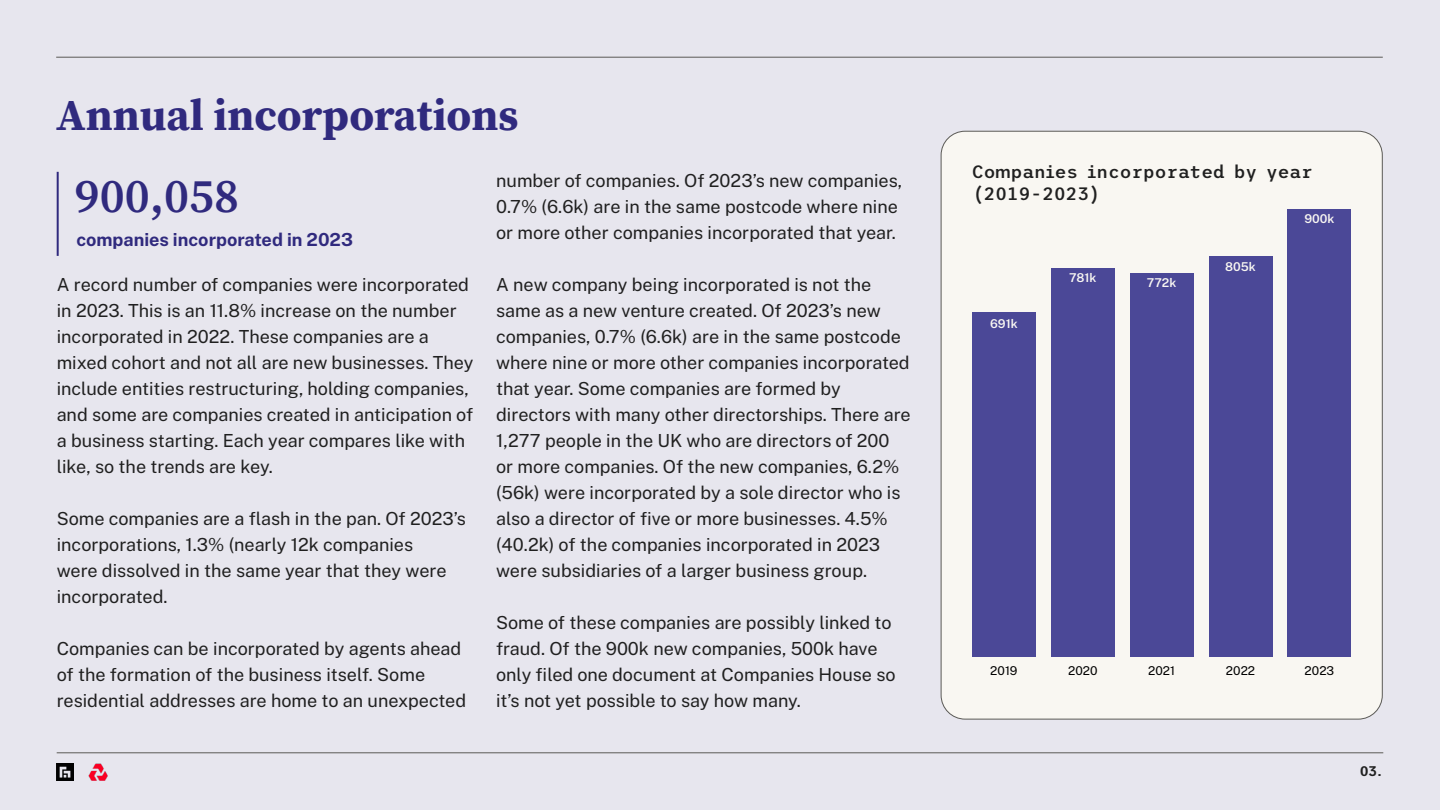
<style>
.page{position:relative;width:1440px;height:810px;background:#e7e6ee}
.page>*{position:absolute;margin:0;border:0;box-sizing:border-box;transform-origin:0 0}
.t1{font:600 48px "Source Serif 4";color:#302a7e}
.t2{font:700 44px "Source Serif 4";color:#302a7e}
.t3{font:18px/26px "Public Sans";color:#202020}
.t4{font:500 18px/21.6px "Trispace";color:#202020}
.t5{font:700 18px "Public Sans";color:#302a7e}
.t6{font:600 14px "Trispace";color:#202020}
.t7{font:12.2px "Public Sans";color:#000}
.t8{font:600 12.2px "Public Sans";color:#f9f7f2}
</style>
<div class="page">
<hr style="left:57px;top:752px;width:1326px;height:1px;background:#5b5a56">
<img style="left:57px;top:763px;width:17px;height:17px">
<hr style="left:56px;top:57px;width:1327px;height:1px;background:#5b5a56">
<img style="left:88px;top:763px;width:20px;height:17px">
<div style="left:941px;top:131px;width:441px;height:588px;background:#f9f7f2;border-radius:24px"></div>
<div style="left:1288px;top:209px;width:63px;height:448px;background:#4b4897"></div>
<div style="left:1209px;top:256px;width:63px;height:401px;background:#4b4897"></div>
<div style="left:1130px;top:273px;width:63px;height:384px;background:#4b4897"></div>
<div style="left:1051px;top:268px;width:64px;height:389px;background:#4b4897"></div>
<div style="left:972px;top:312px;width:64px;height:345px;background:#4b4897"></div>
<hr style="left:57px;top:172px;width:2px;height:84px;background:#302a7e">
<h2 class="t2" style="left:56px;top:85px;width:464px">Annual incorporations</h2>
<h1 class="t1" style="left:75px;top:164px;width:166px">900,058</h1>
<p class="t5" style="left:76px;top:226px;width:278px">companies incorporated in 2023</p>
<p class="t3" style="left:57px;top:271px;width:418px">A record number of companies were incorporated in 2023. This is an 11.8% increase on the number incorporated in 2022. These companies are a mixed cohort and not all are new businesses. They include entities restructuring, holding companies, and some are companies created in anticipation of a business starting. Each year compares like with like, so the trends are key.</p>
<p class="t3" style="left:57px;top:505px;width:411px">Some companies are a flash in the pan. Of 2023’s incorporations, 1.3% (nearly 12k companies<br>were dissolved in the same year that they were incorporated.</p>
<p class="t3" style="left:57px;top:635px;width:411px">Companies can be incorporated by agents ahead of the formation of the business itself. Some residential addresses are home to an unexpected</p>
<p class="t3" style="left:496px;top:167px;width:408px">number of companies. Of 2023’s new companies,<br>0.7% (6.6k) are in the same postcode where nine or more other companies incorporated that year.</p>
<p class="t3" style="left:496px;top:271px;width:416px">A new company being incorporated is not the same as a new venture created. Of 2023’s new companies, 0.7% (6.6k) are in the same postcode where nine or more other companies incorporated that year. Some companies are formed by directors with many other directorships. There are 1,277 people in the UK who are directors of 200 or more companies. Of the new companies, 6.2% (56k) were incorporated by a sole director who is also a director of five or more businesses. 4.5% (40.2k) of the companies incorporated in 2023 were subsidiaries of a larger business group.</p>
<p class="t3" style="left:496px;top:609px;width:401px">Some of these companies are possibly linked to fraud. Of the 900k new companies, 500k have only filed one document at Companies House so it’s not yet possible to say how many.</p>
<p class="t4" style="left:972px;top:160px;width:342px">Companies incorporated by year (2019-2023)</p>
<p class="t8" style="left:990px;top:315px;width:29px">691k</p>
<p class="t8" style="left:1069px;top:269px;width:29px">781k</p>
<p class="t8" style="left:1147px;top:274px;width:31px">772k</p>
<p class="t8" style="left:1225px;top:258px;width:32px">805k</p>
<p class="t8" style="left:1304px;top:210px;width:32px">900k</p>
<p class="t7" style="left:990px;top:662px;width:29px">2019</p>
<p class="t7" style="left:1068px;top:662px;width:31px">2020</p>
<p class="t7" style="left:1148px;top:662px;width:28px">2021</p>
<p class="t7" style="left:1226px;top:662px;width:31px">2022</p>
<p class="t7" style="left:1305px;top:662px;width:31px">2023</p>
<p class="t6" style="left:1360px;top:760px;width:25px">03.</p>
</div>
